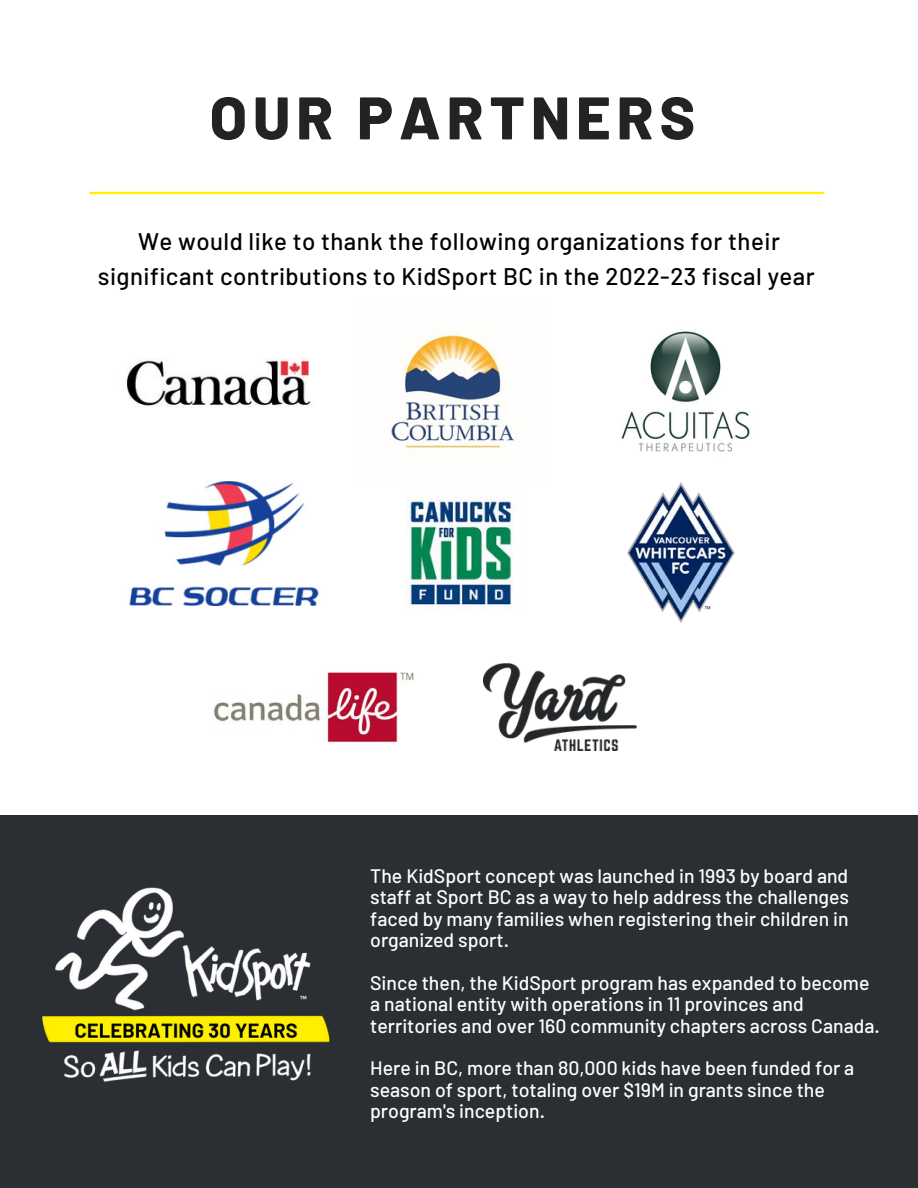
<style>
.page{position:relative;width:918px;height:1188px;background:#fff}
.page>*{position:absolute;margin:0;border:0;box-sizing:border-box;transform-origin:0 0}
.t1{font:800 60px "Barlow";letter-spacing:.1em;color:#232321}
.t2{font:500 24px/34.8px "Barlow";letter-spacing:.02em;color:#000;text-align:center}
.t3{font:500 19.5px/21.3px "Barlow";color:#fff}
</style>
<div class="page">
<hr style="left:90px;top:192px;width:734px;height:2px;background:#fff000">
<img style="left:627px;top:482px;width:108px;height:141px">
<img style="left:391px;top:334px;width:123px;height:115px">
<img style="left:406px;top:496px;width:113px;height:115px">
<img style="left:621px;top:331px;width:129px;height:121px">
<img style="left:127px;top:358px;width:184px;height:49px">
<img style="left:129px;top:481px;width:190px;height:124px">
<img style="left:213px;top:672px;width:201px;height:71px">
<img style="left:484px;top:663px;width:153px;height:87px">
<div style="left:0;top:816px;width:918px;height:372px;background:#2b2f33"></div>
<img style="left:42px;top:887px;width:288px;height:195px">
<p class="t1" style="left:210px;top:79px;width:487px">OUR PARTNERS</p>
<p class="t2" style="left:98px;top:223px;width:718px">We would like to thank the following organizations for their significant contributions to KidSport BC in the 2022-23 fiscal year</p>
<p class="t3" style="left:370px;top:864px;width:480px;text-align:justify">The KidSport concept was launched in 1993 by board and staff at Sport BC as a way to help address the challenges faced by many families when registering their children in organized sport.</p>
<p class="t3" style="left:370px;top:971px;width:511px">Since then, the KidSport program has expanded to become a national entity with operations in 11 provinces and territories and over 160 community chapters across Canada.</p>
<p class="t3" style="left:370px;top:1057px;width:486px">Here in BC, more than 80,000 kids have been funded for a season of sport, totaling over $19M in grants since the program's inception.</p>
</div>
